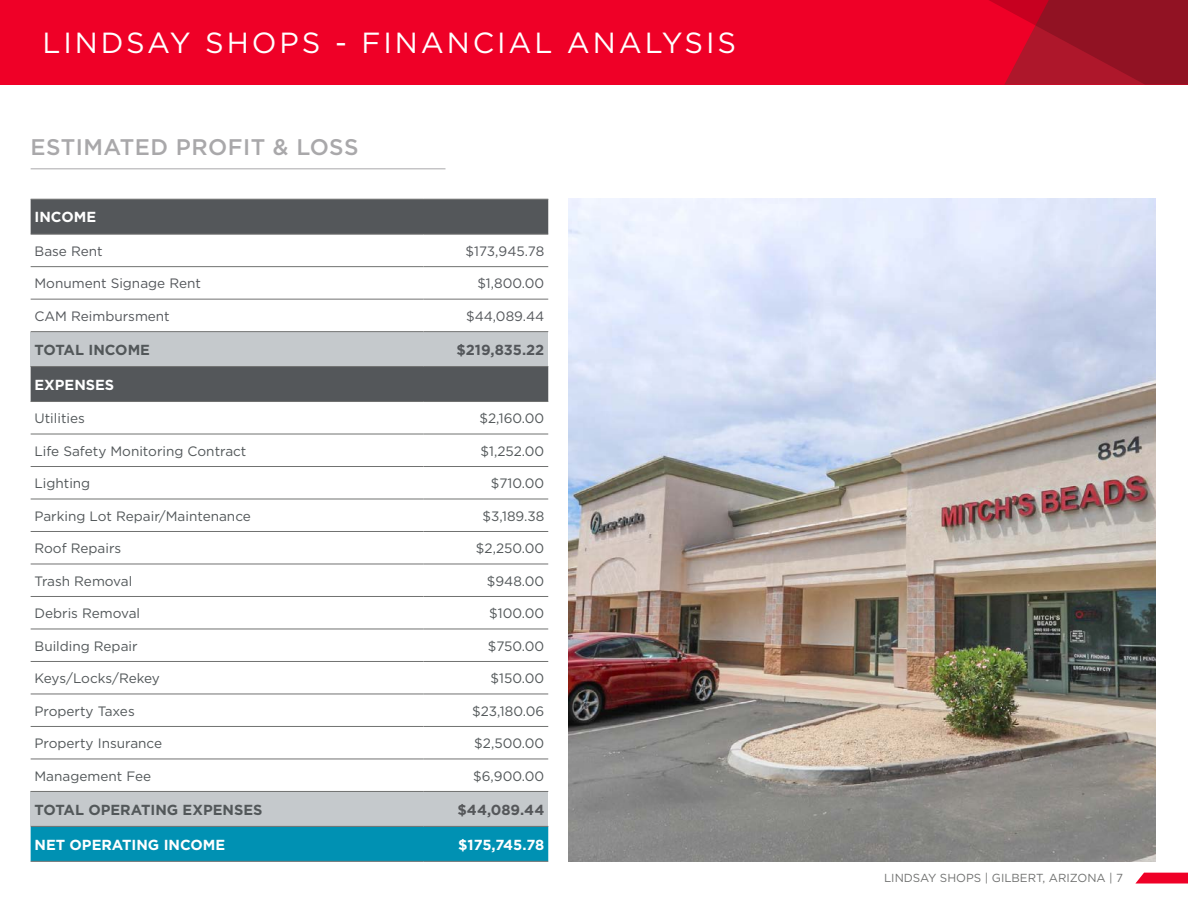
<style>
.page{position:relative;width:1188px;height:918px;background:#fff}
.page>*{position:absolute;margin:0;border:0;box-sizing:border-box;transform-origin:0 0}
.t1{font:29.1px "Gotham";letter-spacing:.1em;color:#fff}
.t2{font:500 22.65px "Gotham";letter-spacing:.02em;color:#a9a8aa}
.t3{font:700 14.55px "Gotham";color:#fff}
.t4{font:700 14.55px "Gotham";color:#525759}
.Body_Text{font:700 14.55px "Gotham";color:#54575b}
.t5{font:700 14.55px "Gotham";color:#55575a}
.t6{font:13.65px "Gotham";color:#525759}
.t7{font:13.65px "Gotham";color:#54575b}
.t8{font:11.7px "Gotham";color:#717271}
</style>
<div class="page">
<div style="left:31px;top:200px;width:517px;height:34px;background:#54575a"></div>
<div style="left:31px;top:332px;width:392px;height:35px;background:#c5c9cc"></div>
<div style="left:423px;top:332px;width:125px;height:35px;background:#c5c9cc"></div>
<div style="left:31px;top:367px;width:517px;height:34px;background:#54575a"></div>
<div style="left:31px;top:791px;width:392px;height:35px;background:#c5c9cc"></div>
<div style="left:423px;top:791px;width:125px;height:35px;background:#c5c9cc"></div>
<div style="left:31px;top:827px;width:517px;height:34px;background:#0091b3"></div>
<hr style="left:31px;top:199px;width:392px;height:1px;background:#717271">
<hr style="left:423px;top:199px;width:125px;height:1px;background:#717271">
<hr style="left:31px;top:366px;width:392px;height:1px;background:#717271">
<hr style="left:423px;top:366px;width:125px;height:1px;background:#717271">
<hr style="left:31px;top:401px;width:392px;height:1px;background:#717271">
<hr style="left:423px;top:401px;width:125px;height:1px;background:#717271">
<hr style="left:31px;top:434px;width:392px;height:1px;background:#717271">
<hr style="left:423px;top:434px;width:125px;height:1px;background:#717271">
<hr style="left:31px;top:466px;width:392px;height:1px;background:#717271">
<hr style="left:423px;top:466px;width:125px;height:1px;background:#717271">
<hr style="left:31px;top:499px;width:392px;height:1px;background:#717271">
<hr style="left:423px;top:499px;width:125px;height:1px;background:#717271">
<hr style="left:31px;top:531px;width:392px;height:1px;background:#717271">
<hr style="left:423px;top:531px;width:125px;height:1px;background:#717271">
<hr style="left:31px;top:564px;width:392px;height:1px;background:#717271">
<hr style="left:423px;top:564px;width:125px;height:1px;background:#717271">
<hr style="left:31px;top:596px;width:392px;height:1px;background:#717271">
<hr style="left:423px;top:596px;width:125px;height:1px;background:#717271">
<hr style="left:31px;top:628px;width:392px;height:1px;background:#717271">
<hr style="left:423px;top:628px;width:125px;height:1px;background:#717271">
<hr style="left:31px;top:661px;width:392px;height:1px;background:#717271">
<hr style="left:423px;top:661px;width:125px;height:1px;background:#717271">
<hr style="left:31px;top:693px;width:392px;height:1px;background:#717271">
<hr style="left:423px;top:693px;width:125px;height:1px;background:#717271">
<hr style="left:31px;top:726px;width:392px;height:1px;background:#717271">
<hr style="left:423px;top:726px;width:125px;height:1px;background:#717271">
<hr style="left:31px;top:758px;width:392px;height:1px;background:#717271">
<hr style="left:423px;top:758px;width:125px;height:1px;background:#717271">
<hr style="left:31px;top:791px;width:392px;height:1px;background:#717271">
<hr style="left:423px;top:791px;width:125px;height:1px;background:#717271">
<hr style="left:31px;top:826px;width:392px;height:1px;background:#717271">
<hr style="left:423px;top:826px;width:125px;height:1px;background:#717271">
<hr style="left:31px;top:861px;width:392px;height:1px;background:#717271">
<hr style="left:423px;top:861px;width:125px;height:1px;background:#717271">
<hr style="left:31px;top:234px;width:392px;height:1px;background:#717271">
<hr style="left:423px;top:234px;width:125px;height:1px;background:#717271">
<hr style="left:31px;top:266px;width:392px;height:1px;background:#717271">
<hr style="left:423px;top:266px;width:125px;height:1px;background:#717271">
<hr style="left:31px;top:299px;width:392px;height:1px;background:#717271">
<hr style="left:31px;top:331px;width:392px;height:1px;background:#717271">
<hr style="left:423px;top:299px;width:125px;height:1px;background:#717271">
<hr style="left:423px;top:331px;width:125px;height:1px;background:#717271">
<img style="left:569px;top:199px;width:587px;height:663px">
<div style="left:0;top:0;width:1188px;height:85px;background:#ef0027"></div>
<hr style="left:31px;top:168px;width:415px;height:1px;background:#a9a8aa">
<svg style="left:1135px;top:873px;width:53px;height:11px"></svg>
<svg style="left:989px;top:0;width:199px;height:85px;background:#a80f25"></svg>
<p class="t1" style="left:43px;top:25px;width:695px">LINDSAY SHOPS - FINANCIAL ANALYSIS</p>
<p class="t2" style="left:31px;top:132px;width:329px">ESTIMATED PROFIT &amp; LOSS</p>
<p class="t3" style="left:35px;top:208px;width:63px">INCOME</p>
<p class="t7" style="left:35px;top:242px;width:70px">Base Rent</p>
<p class="t7" style="left:466px;top:242px;width:80px">$173,945.78</p>
<p class="t7" style="left:35px;top:275px;width:168px">Monument Signage Rent</p>
<p class="t7" style="left:477px;top:275px;width:69px">$1,800.00</p>
<p class="t7" style="left:35px;top:307px;width:137px">CAM Reimbursment</p>
<p class="t7" style="left:466px;top:307px;width:80px">$44,089.44</p>
<p class="t4" style="left:35px;top:340px;width:117px">TOTAL INCOME</p>
<p class="Body_Text" style="left:456px;top:340px;width:89px">$219,835.22</p>
<p class="t3" style="left:35px;top:375px;width:81px">EXPENSES</p>
<p class="t6" style="left:35px;top:410px;width:52px">Utilities</p>
<p class="t6" style="left:479px;top:410px;width:67px">$2,160.00</p>
<p class="t6" style="left:35px;top:442px;width:213px">Life Safety Monitoring Contract</p>
<p class="t6" style="left:481px;top:442px;width:65px">$1,252.00</p>
<p class="t6" style="left:35px;top:475px;width:57px">Lighting</p>
<p class="t6" style="left:491px;top:475px;width:55px">$710.00</p>
<p class="t6" style="left:35px;top:507px;width:218px">Parking Lot Repair/Maintenance</p>
<p class="t6" style="left:483px;top:507px;width:63px">$3,189.38</p>
<p class="t6" style="left:35px;top:540px;width:88px">Roof Repairs</p>
<p class="t6" style="left:476px;top:540px;width:70px">$2,250.00</p>
<p class="t6" style="left:35px;top:572px;width:99px">Trash Removal</p>
<p class="t6" style="left:487px;top:572px;width:59px">$948.00</p>
<p class="t6" style="left:35px;top:605px;width:107px">Debris Removal</p>
<p class="t6" style="left:489px;top:605px;width:57px">$100.00</p>
<p class="t6" style="left:35px;top:637px;width:105px">Building Repair</p>
<p class="t6" style="left:488px;top:637px;width:58px">$750.00</p>
<p class="t6" style="left:35px;top:670px;width:127px">Keys/Locks/Rekey</p>
<p class="t6" style="left:491px;top:670px;width:55px">$150.00</p>
<p class="t6" style="left:35px;top:702px;width:102px">Property Taxes</p>
<p class="t6" style="left:472px;top:702px;width:74px">$23,180.06</p>
<p class="t6" style="left:35px;top:735px;width:129px">Property Insurance</p>
<p class="t6" style="left:474px;top:735px;width:72px">$2,500.00</p>
<p class="t6" style="left:35px;top:767px;width:118px">Management Fee</p>
<p class="t6" style="left:473px;top:767px;width:73px">$6,900.00</p>
<p class="t4" style="left:35px;top:800px;width:229px">TOTAL OPERATING EXPENSES</p>
<p class="t5" style="left:458px;top:800px;width:88px">$44,089.44</p>
<p class="t3" style="left:35px;top:835px;width:192px">NET OPERATING INCOME</p>
<p class="t3" style="left:458px;top:835px;width:88px">$175,745.78</p>
<p class="t8" style="left:884px;top:871px;width:241px">LINDSAY SHOPS | GILBERT, ARIZONA | 7</p>
</div>
